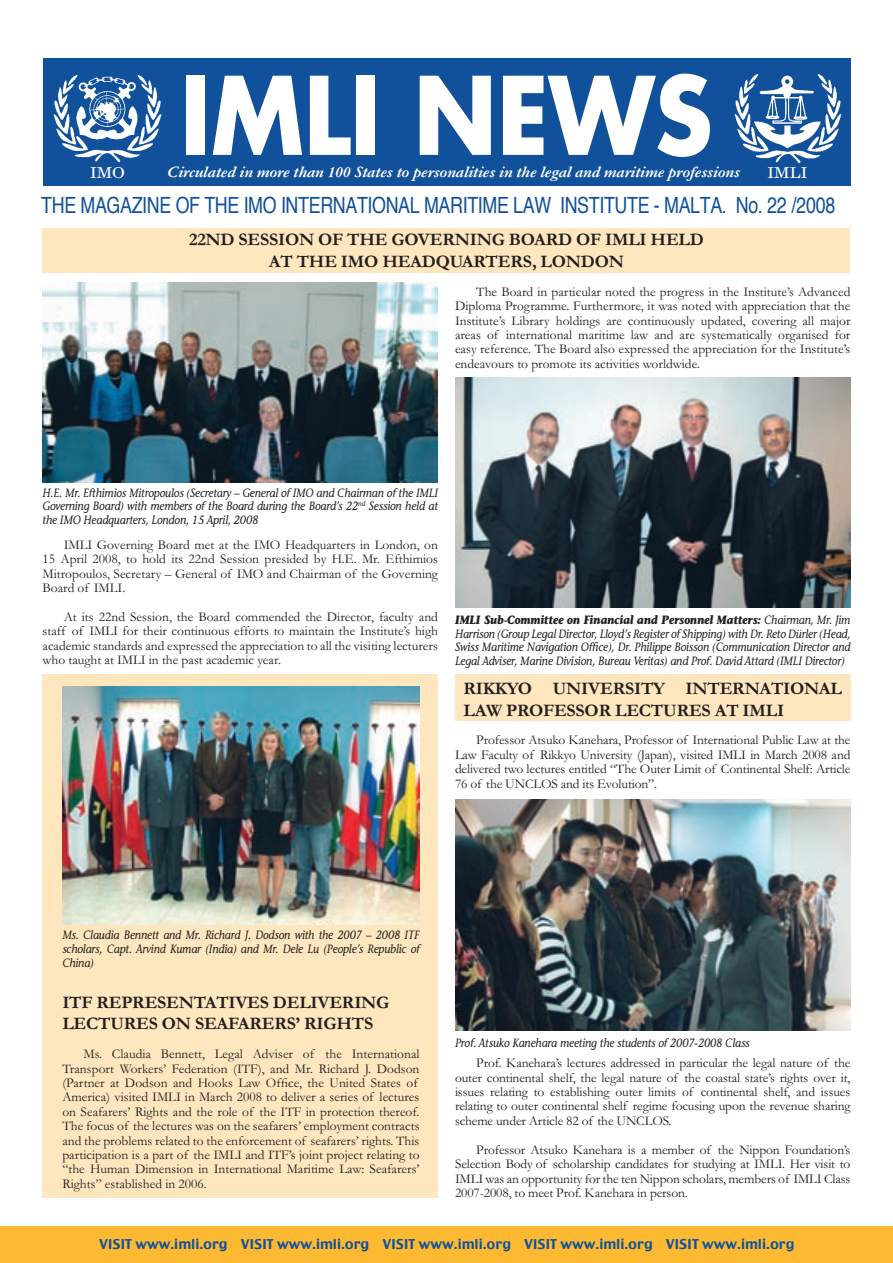
<style>
.page{position:relative;width:893px;height:1263px;background:#fff}
.page>*{position:absolute;margin:0;border:0;box-sizing:border-box;transform-origin:0 0}
.t1{font:105px "M Futura Bol";color:#fff;scale:.9 1}
.t2{font:22.35px "Helvetica";letter-spacing:-.02em;color:#11519b;scale:.8 1}
.t3{font:700 18px/21.6px "Garamond";letter-spacing:-.01em;color:#231f20}
.t4{font:italic 700 16.5px "Garamond";color:#fff}
.t5{font:15px "M Schoolbook Normal";color:#fff;scale:1.1 1}
.t6{font:13.5px/14.4px "Garamond";color:#231f20;text-align:justify}
.t7{font:13.5px "Charcoal";color:#11519b}
.t8{font:italic 12px/13.5px "Storicus";letter-spacing:-.01em;color:#231f20;text-align:justify;scale:.9 1}
.s1{font-weight:700}
</style>
<div class="page">
<div style="left:43px;top:228px;width:807px;height:44px;background:#fee7bf"></div>
<div style="left:455px;top:674px;width:395px;height:47px;background:#fee7bf"></div>
<div style="left:43px;top:674px;width:395px;height:524px;background:#fee7bf"></div>
<div style="left:43px;top:58px;width:807px;height:127px;background:#11519b"></div>
<img style="left:734px;top:73px;width:108px;height:91px">
<img style="left:53px;top:75px;width:109px;height:88px">
<div style="left:0;top:1226px;width:893px;height:37px;background:#fdb931"></div>
<img style="left:62px;top:687px;width:358px;height:237px">
<img style="left:455px;top:799px;width:395px;height:232px">
<img style="left:43px;top:282px;width:395px;height:200px">
<img style="left:455px;top:377px;width:395px;height:231px">
<h1 class="t1" style="left:180px;top:43px;width:593px">IMLI NEWS</h1>
<p class="t5" style="left:90px;top:163px;width:33px">IMO</p>
<p class="t4" style="left:167px;top:163px;width:574px">Circulated in more than 100 States to personalities in the legal and maritime professions</p>
<p class="t5" style="left:767px;top:163px;width:38px">IMLI</p>
<h2 class="t2" style="left:41px;top:190px;width:994px">THE MAGAZINE OF THE IMO INTERNATIONAL MARITIME LAW INSTITUTE - MALTA. No. 22 /2008</h2>
<h3 class="t3" style="left:189px;top:229px;width:516px;text-align:center">22ND SESSION OF THE GOVERNING BOARD OF IMLI HELD<br>AT THE IMO HEADQUARTERS, LONDON</h3>
<p class="t6" style="left:455px;top:285px;width:397px;text-indent:21px">The Board in particular noted the progress in the Institute’s Advanced Diploma Programme. Furthermore, it was noted with appreciation that the Institute’s Library holdings are continuously updated, covering all major areas of international maritime law and are systematically organised for easy reference. The Board also expressed the appreciation for the Institute’s endeavours to promote its activities worldwide.</p>
<p class="t8" style="left:43px;top:486px;width:441px">H.E. Mr. Efthimios Mitropoulos (Secretary – General of IMO and Chairman of the IMLI Governing Board) with members of the Board during the Board’s 22<sup>nd</sup> Session held at the IMO Headquarters, London, 15 April, 2008</p>
<p class="t6" style="left:43px;top:538px;width:397px;text-indent:21px">IMLI Governing Board met at the IMO Headquarters in London, on 15 April 2008, to hold its 22nd Session presided by H.E. Mr. Efthimios Mitropoulos, Secretary – General of IMO and Chairman of the Governing Board of IMLI.</p>
<p class="t6" style="left:43px;top:610px;width:397px;text-indent:21px">At its 22nd Session, the Board commended the Director, faculty and staff of IMLI for their continuous efforts to maintain the Institute’s high academic standards and expressed the appreciation to all the visiting lecturers who taught at IMLI in the past academic year.</p>
<p class="t8" style="left:455px;top:613px;width:441px"><span class="s1">IMLI Sub-Committee on Financial and Personnel Matters:</span> Chairman, Mr. Jim Harrison (Group Legal Director, Lloyd’s Register of Shipping) with Dr. Reto Dürler (Head, Swiss Maritime Navigation Office), Dr. Philippe Boisson (Communication Director and Legal Adviser, Marine Division, Bureau Veritas) and Prof. David Attard (IMLI Director)</p>
<h3 class="t3" style="left:463px;top:678px;width:380px">RIKKYO UNIVERSITY INTERNATIONAL<br>LAW PROFESSOR LECTURES AT IMLI</h3>
<p class="t6" style="left:455px;top:733px;width:397px;text-indent:21px">Professor Atsuko Kanehara, Professor of International Public Law at the Law Faculty of Rikkyo University (Japan), visited IMLI in March 2008 and delivered two lectures entitled “The Outer Limit of Continental Shelf: Article 76 of the UNCLOS and its Evolution”.</p>
<p class="t8" style="left:62px;top:928px;width:398px">Ms. Claudia Bennett and Mr. Richard J. Dodson with the 2007 – 2008 ITF scholars, Capt. Arvind Kumar (India) and Mr. Dele Lu (People’s Republic of China)</p>
<h3 class="t3" style="left:62px;top:992px;width:329px">ITF REPRESENTATIVES DELIVERING<br>LECTURES ON SEAFARERS’ RIGHTS</h3>
<p class="t6" style="left:62px;top:1047px;width:359px;text-align:left;text-indent:21px">Ms. Claudia Bennett, Legal Adviser of the International Transport Workers’ Federation (ITF), and Mr. Richard J. Dodson (Partner at Dodson and Hooks Law Office, the United States of America) visited IMLI in March 2008 to deliver a series of lectures on Seafarers’ Rights and the role of the ITF in protection thereof.<br>The focus of the lectures was on the seafarers’ employment contracts and the problems related to the enforcement of seafarers’ rights. This participation is a part of the IMLI and ITF’s joint project relating to “the Human Dimension in International Maritime Law: Seafarers’ Rights” established in 2006.</p>
<p class="t8" style="left:455px;top:1036px;width:329px">Prof. Atsuko Kanehara meeting the students of 2007-2008 Class</p>
<p class="t6" style="left:455px;top:1056px;width:397px;text-indent:21px">Prof. Kanehara’s lectures addressed in particular the legal nature of the outer continental shelf, the legal nature of the coastal state’s rights over it, issues relating to establishing outer limits of continental shelf, and issues relating to outer continental shelf regime focusing upon the revenue sharing scheme under Article 82 of the UNCLOS.</p>
<p class="t6" style="left:455px;top:1142px;width:397px;text-indent:21px">Professor Atsuko Kanehara is a member of the Nippon Foundation’s Selection Body of scholarship candidates for studying at IMLI. Her visit to IMLI was an opportunity for the ten Nippon scholars, members of IMLI Class 2007-2008, to meet Prof. Kanehara in person.</p>
<p class="t7" style="left:100px;top:1235px;width:696px">VISIT www.imli.org VISIT www.imli.org VISIT www.imli.org VISIT www.imli.org VISIT www.imli.org</p>
</div>
